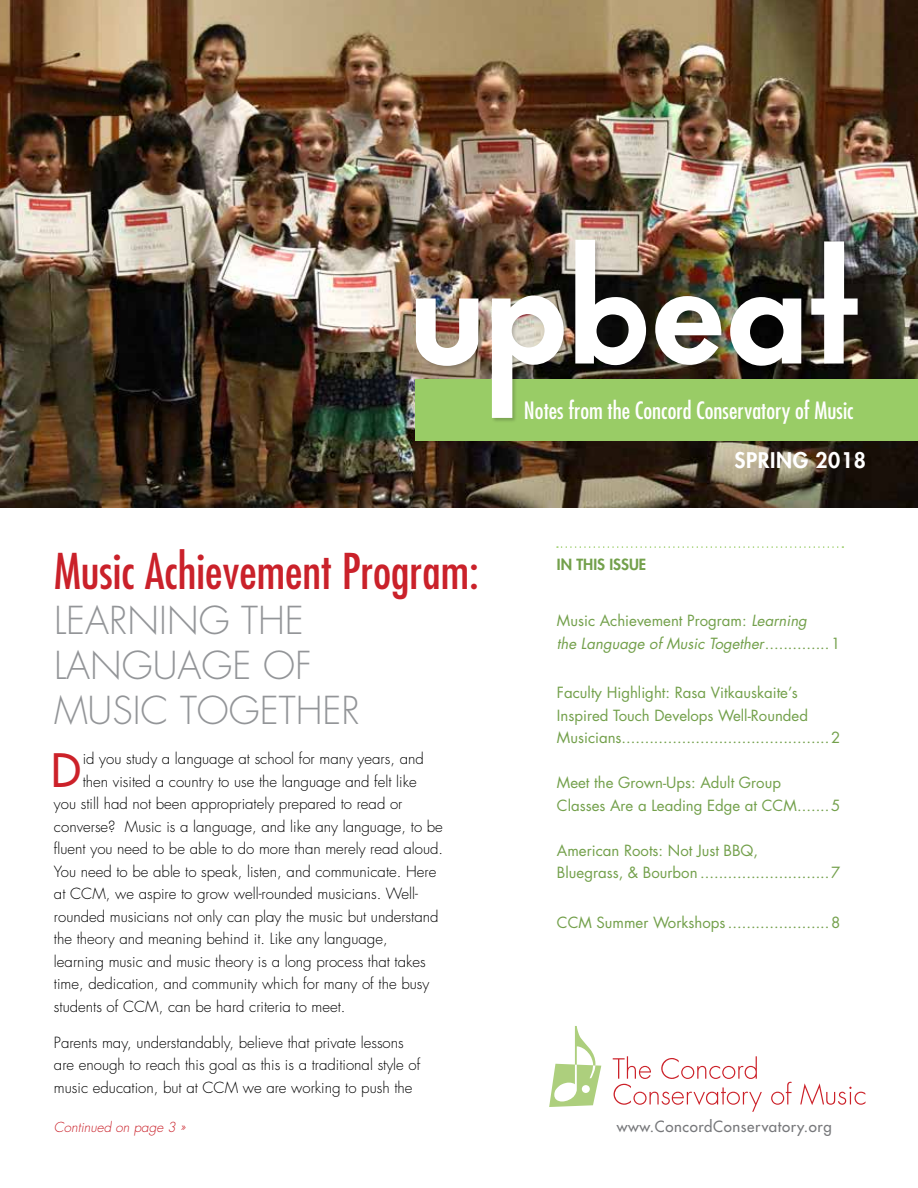
<style>
.page{position:relative;width:918px;height:1188px;background:#fff}
.page>*{position:absolute;margin:0;border:0;box-sizing:border-box;transform-origin:0 0}
.t1{font:condensed 48px "Futura Std";color:#ca212a}
.t2{font:500 44.85px "Futura Std";color:#cc2129}
.t3{font:300 37.5px/45px "Futura Std";color:#939598}
.t4{font:condensed 23.25px "Futura Std";color:#fff}
.t5{font:800 21px "Futura Std";letter-spacing:.03em;color:#fff}
.t6{font:300 15px/22.5px "Futura Std";color:#000}
.t7{font:15px/22.5px "Futura Std";color:#73a04b}
.t8{font:500 15px "Futura Std";letter-spacing:.04em;color:#77787b}
.t9{font:800 15px "Futura Std";color:#73a04b}
.t10{font:italic 300 13.5px "Futura Std";color:#ca212a}
.s1{font-style:italic}
</style>
<div class="page">
<img style="left:0;top:0;width:918px;height:508px">
<div style="left:416px;top:379px;width:502px;height:62px;background:#9c6"></div>
<div style="left:415px;top:239px;width:448px;height:184px;background:#000;opacity:.2"></div>
<svg style="left:492px;top:296px;width:72px;height:122px"></svg>
<img style="left:416px;top:299px;width:62px;height:67px">
<svg style="left:575px;top:240px;width:71px;height:126px"></svg>
<svg style="left:811px;top:241px;width:47px;height:123px"></svg>
<svg style="left:730px;top:297px;width:71px;height:69px"></svg>
<img style="left:655px;top:296px;width:67px;height:69px">
<svg style="left:613px;top:1056px;width:149px;height:56px"></svg>
<svg style="left:771px;top:1082px;width:21px;height:23px"></svg>
<svg style="left:800px;top:1083px;width:65px;height:22px"></svg>
<svg style="left:549px;top:1026px;width:52px;height:81px"></svg>
<svg style="left:557px;top:546px;width:286px;height:2px"></svg>
<h1 class="t1" style="left:54px;top:542px;width:426px">Music Achievement Program:</h1>
<h3 class="t3" style="left:54px;top:599px;width:307px">LEARNING THE<br>LANGUAGE OF<br>MUSIC TOGETHER</h3>
<h2 class="t2" style="left:51px;top:742px;width:31px">D</h2>
<p class="t6" style="left:83px;top:748px;width:343px">id you study a language at school for many years, and</p>
<p class="t6" style="left:83px;top:771px;width:336px">then visited a country to use the language and felt like</p>
<p class="t6" style="left:54px;top:793px;width:350px">you still had not been appropriately prepared to read or</p>
<p class="t6" style="left:54px;top:816px;width:390px">converse? Music is a language, and like any language, to be</p>
<p class="t6" style="left:54px;top:838px;width:391px">fluent you need to be able to do more than merely read aloud.</p>
<p class="t6" style="left:54px;top:861px;width:384px">You need to be able to speak, listen, and communicate. Here</p>
<p class="t6" style="left:54px;top:883px;width:366px">at CCM, we aspire to grow well-rounded musicians. Well-</p>
<p class="t6" style="left:54px;top:906px;width:386px">rounded musicians not only can play the music but understand</p>
<p class="t6" style="left:54px;top:928px;width:335px">the theory and meaning behind it. Like any language,</p>
<p class="t6" style="left:54px;top:951px;width:373px">learning music and music theory is a long process that takes</p>
<p class="t6" style="left:54px;top:973px;width:377px">time, dedication, and community which for many of the busy</p>
<p class="t6" style="left:54px;top:996px;width:293px">students of CCM, can be hard criteria to meet.</p>
<p class="t6" style="left:54px;top:1032px;width:368px">Parents may, understandably, believe that private lessons are enough to reach this goal as this is a traditional style of music education, but at CCM we are working to push the</p>
<p class="t10" style="left:54px;top:1119px;width:133px">Continued on page 3 »</p>
<h3 class="t4" style="left:524px;top:397px;width:331px">Notes from the Concord Conservatory of Music</h3>
<p class="t9" style="left:557px;top:555px;width:91px">IN THIS ISSUE</p>
<h3 class="t5" style="left:734px;top:447px;width:133px">SPRING 2018</h3>
<p class="t7" style="left:557px;top:610px;width:285px">Music Achievement Program: <span class="s1">Learning<br>the Language of Music Together</span>..............1</p>
<p class="t7" style="left:557px;top:682px;width:285px">Faculty Highlight: Rasa Vitkauskaite’s<br>Inspired Touch Develops Well-Rounded<br>Musicians.............................................2</p>
<p class="t7" style="left:557px;top:772px;width:285px">Meet the Grown-Ups: Adult Group<br>Classes Are a Leading Edge at CCM.......5</p>
<p class="t7" style="left:557px;top:839px;width:285px">American Roots: Not Just BBQ,<br>Bluegrass, &amp; Bourbon ............................7</p>
<p class="t7" style="left:557px;top:911px;width:285px">CCM Summer Workshops ......................8</p>
<p class="t8" style="left:617px;top:1117px;width:216px">www.ConcordConservatory.org</p>
</div>
